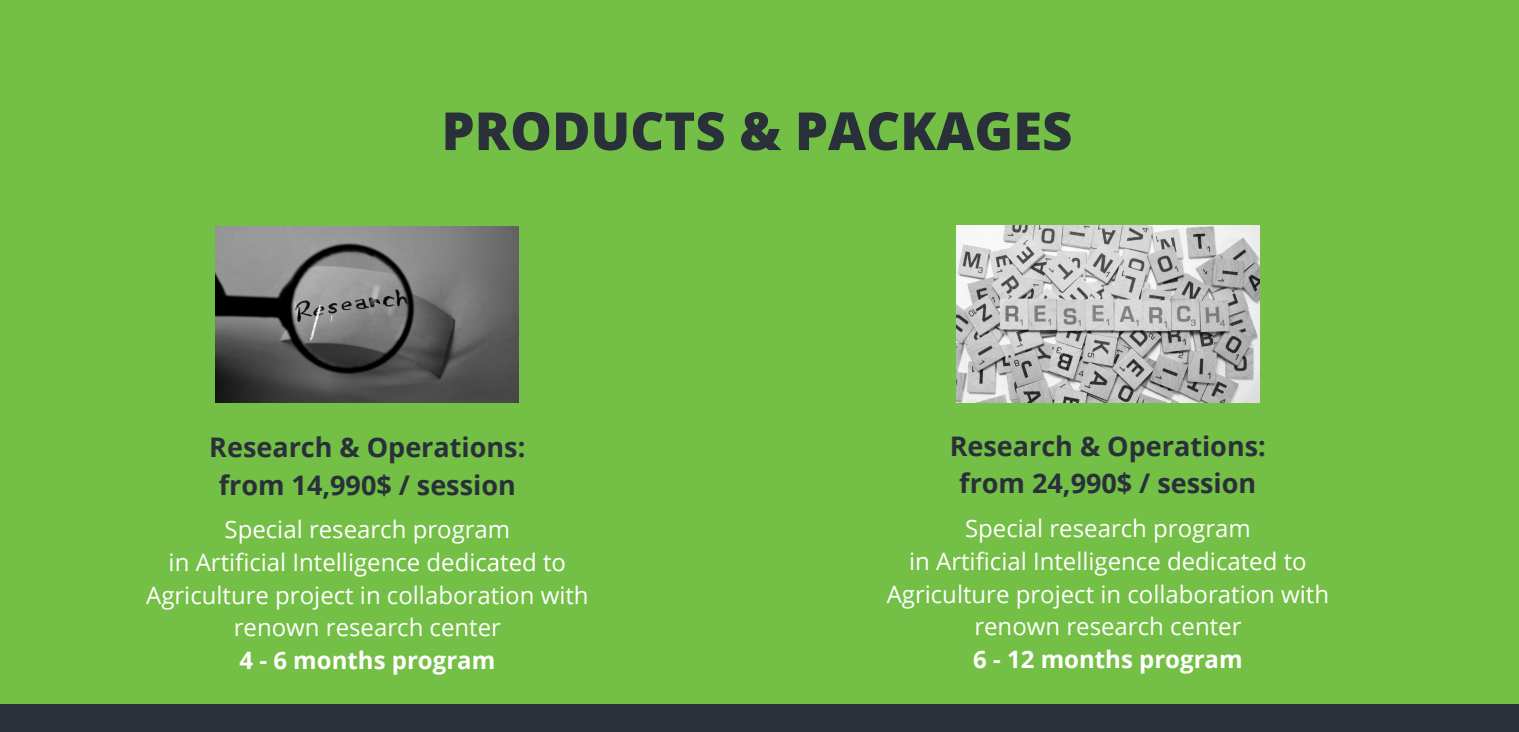
<style>
.page{position:relative;width:1519px;height:732px;background:#fff}
.page>*{position:absolute;margin:0;border:0;box-sizing:border-box;transform-origin:0 0}
.t1{font:800 52.5px "Open Sans";color:#293039}
.t2{font:700 27px/37.2px "Open Sans";color:#293039;text-align:center}
.t3{font:24px/32.7px "Open Sans";color:#fff;text-align:center}
.t4{font:700 24px "Open Sans";color:#fff}
</style>
<div class="page">
<div style="left:0;top:0;width:1519px;height:731px;background:#74bf46"></div>
<div style="left:0;top:703px;width:1519px;height:28px;background:#293039"></div>
<img style="left:956px;top:226px;width:303px;height:176px">
<img style="left:216px;top:226px;width:303px;height:177px">
<h1 class="t1" style="left:441px;top:94px;width:632px">PRODUCTS &amp; PACKAGES</h1>
<p class="t2" style="left:209px;top:428px;width:318px">Research &amp; Operations: from 14,990$ / session</p>
<p class="t3" style="left:146px;top:512px;width:444px">Special research program<br>in Artificial Intelligence dedicated to Agriculture project in collaboration with renown research center</p>
<p class="t4" style="left:239px;top:643px;width:257px">4 - 6 months program</p>
<p class="t2" style="left:950px;top:427px;width:318px">Research &amp; Operations: from 24,990$ / session</p>
<p class="t3" style="left:887px;top:511px;width:444px">Special research program<br>in Artificial Intelligence dedicated to Agriculture project in collaboration with renown research center</p>
<p class="t4" style="left:973px;top:642px;width:271px">6 - 12 months program</p>
</div>
